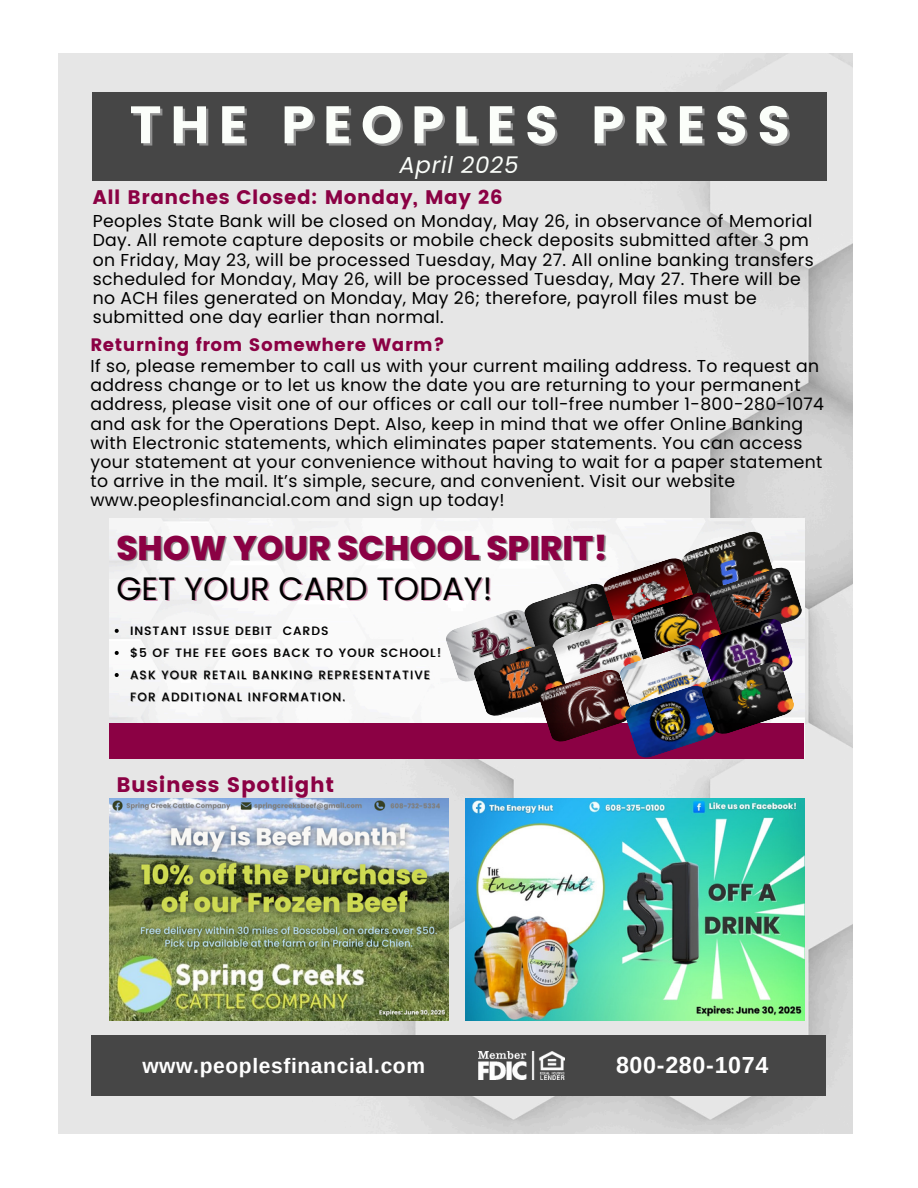
<style>
.page{position:relative;width:918px;height:1188px;background:#fff}
.page>*{position:absolute;margin:0;border:0;box-sizing:border-box;transform-origin:0 0}
.t1{font:52.5px "Poppins";letter-spacing:.16em;color:#fbfefa}
.t2{font:800 34.2px "Poppins";color:#8b0144}
.t3{font:32.25px "Poppins";color:#000}
.t4{font:700 23.25px "Arimo";letter-spacing:.03em;color:#fff}
.t5{font:italic 22.95px "Poppins";letter-spacing:.03em;color:#fbfefa}
.t6{font:700 21px "Arimo";letter-spacing:.03em;color:#fff}
.t7{font:21px "Poppins";letter-spacing:.03em;color:#8b0144}
.t8{font:19.65px "Poppins";letter-spacing:.03em;color:#8b0144}
.t9{font:18px "Poppins";letter-spacing:.03em;color:#8b0144}
.t10{font:17.25px/19.2px "Poppins";letter-spacing:.02em;color:#000}
.t11{font:500 12px "Poppins";letter-spacing:.095em;color:#000}
.s1{color:rgb(0 0 0/.4)}
</style>
<div class="page">
<img style="left:58px;top:53px;width:794px;height:1080px">
<div style="left:92px;top:92px;width:734px;height:89px;background:#464646"></div>
<div style="left:91px;top:1035px;width:735px;height:61px;background:#464646"></div>
<img style="left:466px;top:799px;width:339px;height:221px">
<img style="left:478px;top:1052px;width:87px;height:28px">
<img style="left:110px;top:798px;width:338px;height:222px">
<img style="left:110px;top:519px;width:694px;height:205px">
<div style="left:110px;top:724px;width:694px;height:35px;background:#8b0144"></div>
<img style="left:445px;top:609px;width:78px;height:74px">
<img style="left:523px;top:583px;width:79px;height:60px">
<img style="left:602px;top:557px;width:79px;height:60px">
<img style="left:681px;top:530px;width:95px;height:61px">
<img style="left:551px;top:617px;width:79px;height:52px">
<img style="left:630px;top:591px;width:79px;height:53px">
<img style="left:619px;top:644px;width:80px;height:40px">
<img style="left:709px;top:566px;width:94px;height:75px">
<img style="left:699px;top:618px;width:95px;height:66px">
<img style="left:473px;top:643px;width:94px;height:74px">
<img style="left:538px;top:669px;width:95px;height:73px">
<img style="left:624px;top:684px;width:90px;height:74px">
<img style="left:701px;top:661px;width:94px;height:74px">
<svg style="left:115px;top:629px;width:4px;height:4px"></svg>
<svg style="left:115px;top:651px;width:4px;height:4px"></svg>
<svg style="left:115px;top:673px;width:4px;height:4px"></svg>
<p class="t1" style="left:130px;top:94px;width:663px">THE PEOPLES PRESS</p>
<p class="t5" style="left:400px;top:149px;width:120px">April 2025</p>
<p class="t8" style="left:93px;top:186px;width:411px">All Branches Closed: Monday, May 26</p>
<p class="t10" style="left:93px;top:212px;width:723px">Peoples State Bank will be closed on Monday, May 26, in observance of Memorial Day. All remote capture deposits or mobile check deposits submitted after 3 pm on Friday, May 23, will be processed Tuesday, May 27. All online banking transfers scheduled for Monday, May 26, will be processed Tuesday, May 27. There will be no ACH files generated on Monday, May 26; therefore, payroll files must be submitted one day earlier than normal.</p>
<p class="t9" style="left:90px;top:334px;width:356px">Returning from Somewhere Warm?</p>
<p class="t10" style="left:90px;top:357px;width:735px">If so, please remember to call us with your current mailing address. To request an address change or to let us know the date you are returning to your permanent address, please visit one of our offices or call our toll-free number 1-800-280-1074 and ask for the Operations Dept. Also, keep in mind that we offer Online Banking with Electronic statements, which eliminates paper statements. You can access your statement at your convenience without having to wait for a paper statement to arrive in the mail. It’s simple, secure, and convenient. Visit our website www.peoplesfinancial.com and sign up today!</p>
<h6 class="t2" style="left:116px;top:524px;width:493px">SHOW YOUR SCHOOL SPIRIT!</h6>
<h6 class="t3" style="left:116px;top:566px;width:377px">GET YOUR CARD TODAY!</h6>
<p class="t11" style="left:130px;top:624px;width:200px">INSTANT ISSUE DEBIT <span class="s1">CARDS</span></p>
<p class="t11" style="left:130px;top:646px;width:313px">$5 OF THE FEE GOES BACK TO YOUR SCHOOL!</p>
<p class="t11" style="left:130px;top:668px;width:302px">ASK YOUR RETAIL BANKING REPRESENTATIVE</p>
<h4 class="t11" style="left:130px;top:690px;width:217px">FOR ADDITIONAL INFORMATION.</h4>
<h1 class="t7" style="left:116px;top:772px;width:219px">Business Spotlight</h1>
<p class="t6" style="left:142px;top:1054px;width:284px">www.peoplesfinancial.com</p>
<p class="t4" style="left:616px;top:1052px;width:154px">800-280-1074</p>
</div>
